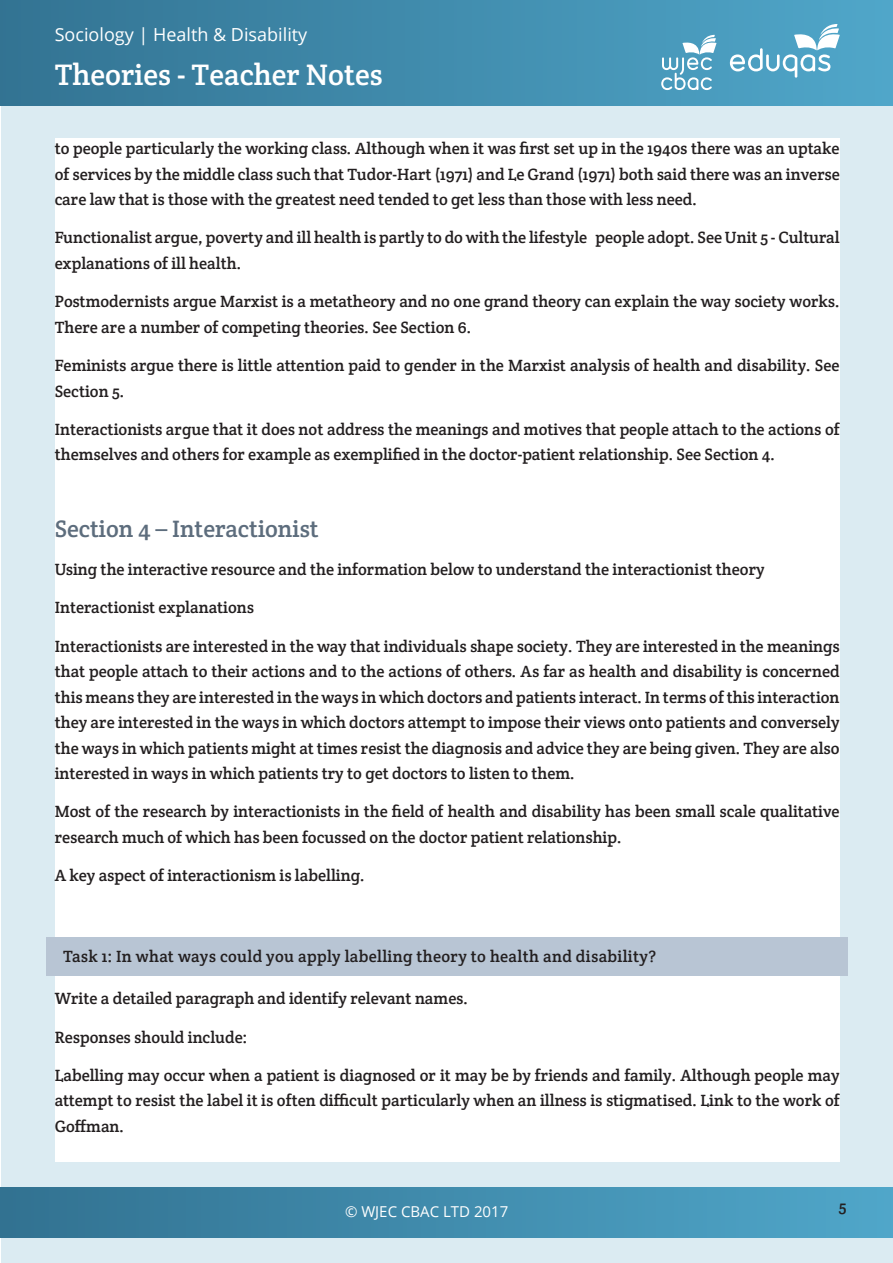
<style>
.page{position:relative;width:893px;height:1263px;background:#fff}
.page>*{position:absolute;margin:0;border:0;box-sizing:border-box;transform-origin:0 0}
.t1{font:30px "Crete Round";color:#fff}
.sub-heading{font:24px "Crete Round";color:#5d6d7d}
.t2{font:18px "Open Sans";color:#fff}
.Paragraph_text{font:16.5px/25.5px "Crete Round";color:#231f20}
.highlight-text{font:16.5px "Crete Round";letter-spacing:.02em;color:#231f20}
.t3{font:15px "Open Sans";color:#fff}
</style>
<div class="page">
<div style="left:1px;top:1px;width:892px;height:1262px;background:#dbebf2"></div>
<div style="left:0;top:1px;width:893px;height:105px;background:linear-gradient(to right,#337392,#50a7ca)"></div>
<svg style="left:730px;top:24px;width:110px;height:54px;background:#73b4cf"></svg>
<div style="left:0;top:1187px;width:893px;height:50px;background:linear-gradient(to right,#327291,#50a7c9)"></div>
<svg style="left:661px;top:35px;width:55px;height:55px;background:#79b5ce"></svg>
<div style="left:55px;top:138px;width:785px;height:1024px;background:#fff"></div>
<div style="left:46px;top:937px;width:802px;height:38px;background:#b8c5d4"></div>
<p class="t2" style="left:55px;top:22px;width:254px">Sociology | Health &amp; Disability</p>
<h1 class="t1" style="left:55px;top:55px;width:330px">Theories - Teacher Notes</h1>
<p class="Paragraph_text" style="left:55px;top:136px;width:787px;text-align:justify">to people particularly the working class. Although when it was first set up in the 1940s there was an uptake of services by the middle class such that Tudor-Hart (1971) and Le Grand (1971) both said there was an inverse care law that is those with the greatest need tended to get less than those with less need.</p>
<p class="Paragraph_text" style="left:55px;top:225px;width:786px">Functionalist argue, poverty and ill health is partly to do with the lifestyle people adopt. See Unit 5 - Cultural explanations of ill health.</p>
<p class="Paragraph_text" style="left:55px;top:289px;width:786px">Postmodernists argue Marxist is a metatheory and no one grand theory can explain the way society works.<br>There are a number of competing theories. See Section 6.</p>
<p class="Paragraph_text" style="left:55px;top:352px;width:786px">Feminists argue there is little attention paid to gender in the Marxist analysis of health and disability. See<br>Section 5.</p>
<p class="Paragraph_text" style="left:55px;top:416px;width:787px">Interactionists argue that it does not address the meanings and motives that people attach to the actions of themselves and others for example as exemplified in the doctor-patient relationship. See Section 4.</p>
<p class="sub-heading" style="left:55px;top:513px;width:265px">Section 4 – Interactionist</p>
<p class="Paragraph_text" style="left:55px;top:556px;width:711px">Using the interactive resource and the information below to understand the interactionist theory</p>
<p class="Paragraph_text" style="left:55px;top:595px;width:201px">Interactionist explanations</p>
<p class="Paragraph_text" style="left:55px;top:633px;width:786px;text-align:justify">Interactionists are interested in the way that individuals shape society. They are interested in the meanings that people attach to their actions and to the actions of others. As far as health and disability is concerned this means they are interested in the ways in which doctors and patients interact. In terms of this interaction they are interested in the ways in which doctors attempt to impose their views onto patients and conversely the ways in which patients might at times resist the diagnosis and advice they are being given. They are also interested in ways in which patients try to get doctors to listen to them.</p>
<p class="Paragraph_text" style="left:55px;top:799px;width:786px">Most of the research by interactionists in the field of health and disability has been small scale qualitative research much of which has been focussed on the doctor patient relationship.</p>
<p class="Paragraph_text" style="left:55px;top:862px;width:311px">A key aspect of interactionism is labelling.</p>
<p class="highlight-text" style="left:63px;top:945px;width:594px">Task 1: In what ways could you apply labelling theory to health and disability?</p>
<p class="Paragraph_text" style="left:55px;top:986px;width:415px">Write a detailed paragraph and identify relevant names.</p>
<p class="Paragraph_text" style="left:55px;top:1024px;width:194px">Responses should include:</p>
<p class="Paragraph_text" style="left:55px;top:1062px;width:786px;text-align:justify">Labelling may occur when a patient is diagnosed or it may be by friends and family. Although people may attempt to resist the label it is often difficult particularly when an illness is stigmatised. Link to the work of Goffman.</p>
<p class="t3" style="left:345px;top:1201px;width:165px">© WJEC CBAC LTD 2017</p>
<p class="Paragraph_text" style="left:839px;top:1193px;width:9px">5</p>
</div>
